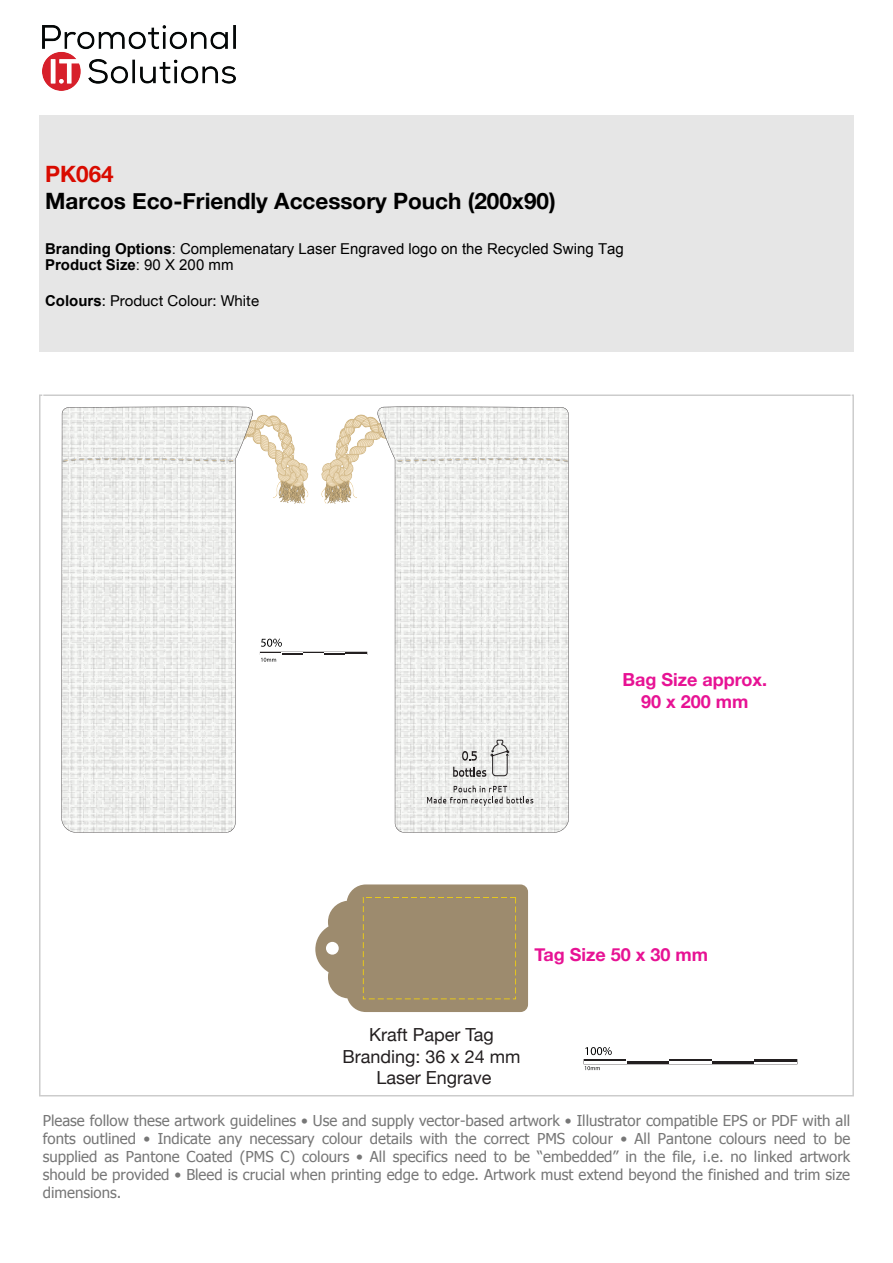
<style>
.page{position:relative;width:893px;height:1263px;background:#fff}
.page>*{position:absolute;margin:0;border:0;box-sizing:border-box;transform-origin:0 0}
.t1{font:700 22.5px "Helvetica Neue";color:#000}
.t2{font:700 22.5px "Helvetica Neue";color:#d90b00}
.t3{font:18px/21.6px "Helvetica Neue";color:#231f20;text-align:center}
.t4{font:700 18px/21.6px "Helvetica Neue";color:#e71294;text-align:center}
.t5{font:15px/18px "Tahoma";color:#777;text-align:justify}
.t6{font:15px/16.5px "Arial";color:#000}
.t7{font:15px "Helvetica Neue";color:#000}
.s1{font-weight:700}
.s2{font-family:"Arial";font-weight:700}
</style>
<div class="page">
<img style="left:42px;top:25px;width:193px;height:66px">
<div style="left:39px;top:116px;width:815px;height:236px;background:#e6e6e6"></div>
<hr style="left:39px;top:394px;width:815px;height:2px;background:#ccc">
<hr style="left:39px;top:1095px;width:815px;height:1px;background:#ccc">
<hr style="left:852px;top:396px;width:2px;height:699px;background:#ccc">
<hr style="left:39px;top:396px;width:1px;height:699px;background:#ccc">
<img style="left:254px;top:414px;width:54px;height:90px">
<img style="left:321px;top:414px;width:55px;height:90px">
<svg style="left:61px;top:407px;width:192px;height:426px;fill:#eeeeed"></svg>
<img style="left:62px;top:457px;width:173px;height:6px">
<svg style="left:62px;top:456px;width:171px;height:6px"></svg>
<svg style="left:377px;top:407px;width:192px;height:426px;fill:#ededec"></svg>
<img style="left:396px;top:457px;width:173px;height:6px">
<svg style="left:397px;top:456px;width:171px;height:6px"></svg>
<svg style="left:427px;top:785px;width:106px;height:21px"></svg>
<svg style="left:453px;top:739px;width:57px;height:38px"></svg>
<svg style="left:315px;top:884px;width:213px;height:128px;background:#a7967a"></svg>
<svg style="left:260px;top:639px;width:107px;height:23px"></svg>
<div style="left:584px;top:1059px;width:213px;height:5px;border:1px solid #231f20"></div>
<hr style="left:584px;top:1060px;width:42px;height:2px;background:#231f20">
<hr style="left:626px;top:1060px;width:43px;height:2px;background:#fff">
<hr style="left:669px;top:1060px;width:42px;height:2px;background:#231f20">
<hr style="left:711px;top:1060px;width:43px;height:2px;background:#fff">
<hr style="left:626px;top:1062px;width:43px;height:2px;background:#231f20">
<hr style="left:669px;top:1062px;width:42px;height:2px;background:#fff">
<hr style="left:711px;top:1062px;width:43px;height:2px;background:#231f20">
<hr style="left:754px;top:1062px;width:42px;height:2px;background:#fff">
<hr style="left:754px;top:1060px;width:42px;height:2px;background:#231f20">
<hr style="left:584px;top:1062px;width:42px;height:2px;background:#fff">
<svg style="left:585px;top:1047px;width:26px;height:8px"></svg>
<svg style="left:584px;top:1066px;width:16px;height:4px"></svg>
<h1 class="t2" style="left:45px;top:156px;width:70px">PK064</h1>
<h1 class="t1" style="left:45px;top:183px;width:512px">Marcos Eco-Friendly Accessory Pouch (200x90)</h1>
<p class="t6" style="left:45px;top:240px;width:580px"><span class="s1">Branding Options</span>: Complemenatary Laser Engraved logo on the Recycled Swing Tag<br><span class="s1">Product Size</span>: 90 X 200 mm</p>
<p class="t7" style="left:45px;top:290px;width:215px"><span class="s2">Colours</span>: Product Colour: White</p>
<p class="t4" style="left:622px;top:669px;width:146px">Bag Size approx.<br>90 x 200 mm</p>
<p class="t4" style="left:534px;top:944px;width:175px">Tag Size 50 x 30 mm</p>
<p class="t3" style="left:342px;top:1025px;width:180px">Kraft Paper Tag<br>Branding: 36 x 24 mm<br>Laser Engrave</p>
<p class="t5" style="left:43px;top:1111px;width:809px">Please follow these artwork guidelines • Use and supply vector-based artwork • Illustrator compatible EPS or PDF with all fonts outlined • Indicate any necessary colour details with the correct PMS colour • All Pantone colours need to be supplied as Pantone Coated (PMS C) colours • All specifics need to be “embedded” in the file, i.e. no linked artwork should be provided • Bleed is crucial when printing edge to edge. Artwork must extend beyond the finished and trim size dimensions.</p>
</div>
